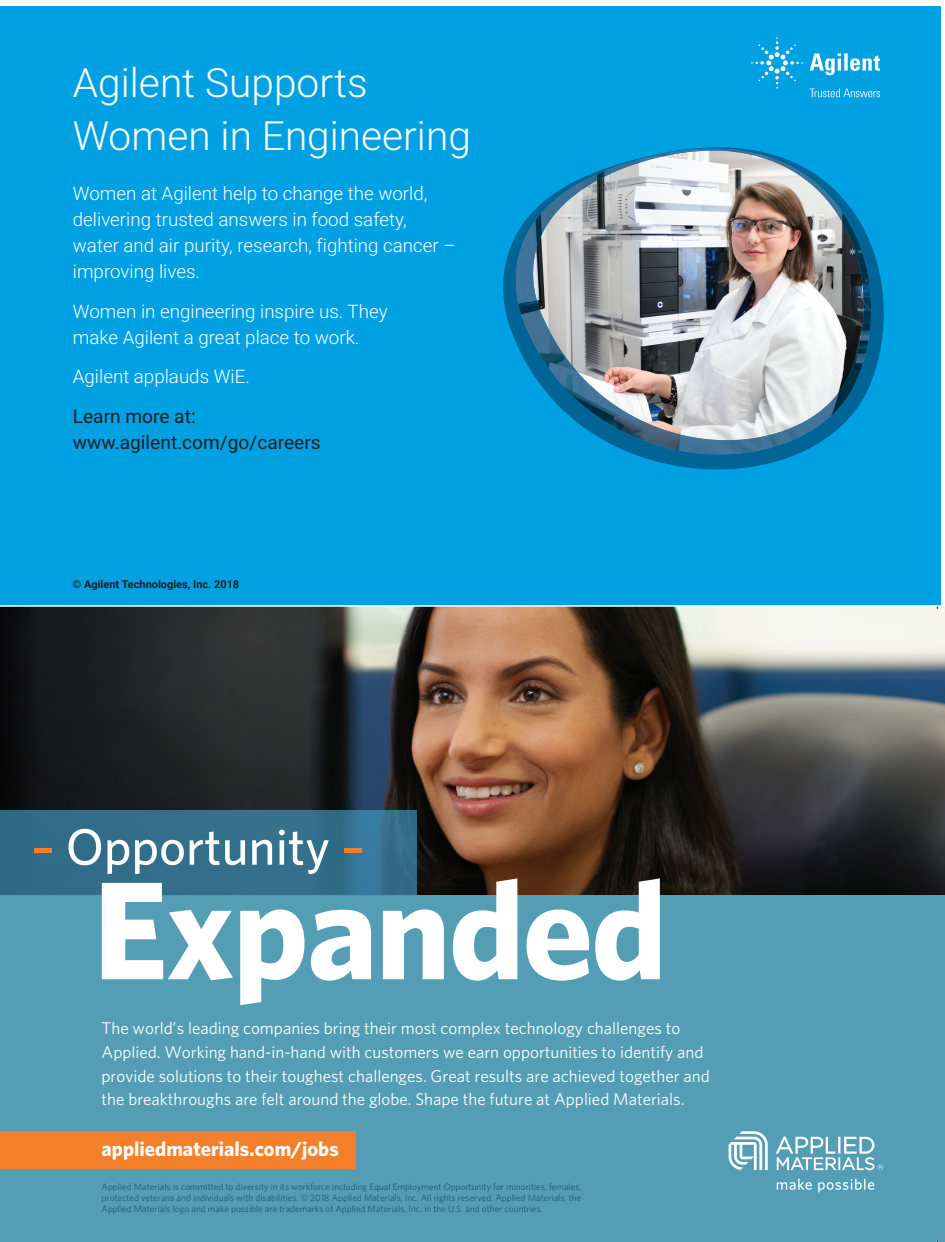
<style>
.page{position:relative;width:945px;height:1242px;background:#fff}
.page>*{position:absolute;margin:0;border:0;box-sizing:border-box;transform-origin:0 0}
.t1{font:700 139.65px "Whitney";letter-spacing:-.015em;color:#fff}
.t2{font:500 51.15px "Whitney";color:#fff}
.t3{font:300 40.2px/52.7px "Roboto";color:#fff}
.t4{font:700 20.4px "Whitney";color:#fff}
.t5{font:18.9px/25.8px "Roboto";color:#231f20}
.t6{font:300 18.6px/25.8px "Roboto";color:#fff}
.t7{font:17.1px/23.9px "Whitney";color:#fff}
.t8{font:700 10.8px "Roboto";color:#231f20}
.t9{font:9.3px/10.8px "Whitney";color:#265a6a;text-align:justify}
.s1{color:#f47f2a}
</style>
<div class="page">
<div style="left:0;top:6px;width:940px;height:600px;background:#00a1e3"></div>
<svg style="left:810px;top:54px;width:70px;height:21px"></svg>
<svg style="left:751px;top:37px;width:52px;height:52px"></svg>
<svg style="left:810px;top:89px;width:70px;height:8px"></svg>
<img style="left:503px;top:147px;width:381px;height:322px">
<img style="left:555px;top:149px;width:278px;height:51px">
<img style="left:519px;top:199px;width:54px;height:197px">
<img style="left:826px;top:199px;width:36px;height:52px">
<img style="left:514px;top:254px;width:5px;height:53px">
<img style="left:843px;top:250px;width:33px;height:153px">
<img style="left:573px;top:366px;width:54px;height:68px">
<img style="left:789px;top:385px;width:55px;height:57px">
<img style="left:627px;top:413px;width:162px;height:41px">
<img style="left:38px;top:607px;width:906px;height:288px">
<div style="left:0;top:606px;width:38px;height:289px;background:#0e0e10"></div>
<div style="left:0;top:895px;width:944px;height:347px;background:#539db5"></div>
<svg style="left:0;top:810px;width:417px;height:85px;background:#326e8a"></svg>
<div style="left:0;top:1131px;width:355px;height:38px;background:#f47f2a"></div>
<svg style="left:777px;top:1179px;width:35px;height:11px"></svg>
<svg style="left:818px;top:1179px;width:56px;height:14px"></svg>
<svg style="left:729px;top:1131px;width:39px;height:39px"></svg>
<svg style="left:776px;top:1137px;width:107px;height:33px"></svg>
<hr style="left:0;top:605px;width:945px;height:2px;background:#fff">
<p class="t3" style="left:73px;top:55px;width:400px">Agilent Supports<br>Women in Engineering</p>
<p class="t6" style="left:73px;top:180px;width:384px">Women at Agilent help to change the world, delivering trusted answers in food safety, water and air purity, research, fighting cancer – improving lives.</p>
<p class="t6" style="left:73px;top:298px;width:316px">Women in engineering inspire us. They make Agilent a great place to work.</p>
<p class="t6" style="left:73px;top:363px;width:179px">Agilent applauds WiE.</p>
<p class="t5" style="left:73px;top:403px;width:249px">Learn more at: www.agilent.com/go/careers</p>
<p class="t8" style="left:73px;top:576px;width:168px">© Agilent Technologies, Inc. 2018</p>
<p class="t2" style="left:31px;top:816px;width:335px"><span class="s1">–</span> Opportunity <span class="s1">–</span></p>
<p class="t1" style="left:93px;top:846px;width:576px">Expanded</p>
<p class="t7" style="left:102px;top:1016px;width:610px">The world’s leading companies bring their most complex technology challenges to Applied. Working hand-in-hand with customers we earn opportunities to identify and provide solutions to their toughest challenges. Great results are achieved together and the breakthroughs are felt around the globe. Shape the future at Applied Materials.</p>
<p class="t4" style="left:102px;top:1136px;width:239px">appliedmaterials.com/jobs</p>
<p class="t9" style="left:102px;top:1181px;width:481px">Applied Materials is committed to diversity in its workforce including Equal Employment Opportunity for minorities, females, protected veterans and individuals with disabilities. © 2018 Applied Materials, Inc. All rights reserved. Applied Materials, the Applied Materials logo and make possible are trademarks of Applied Materials, Inc. in the U.S. and other countries.</p>
</div>
